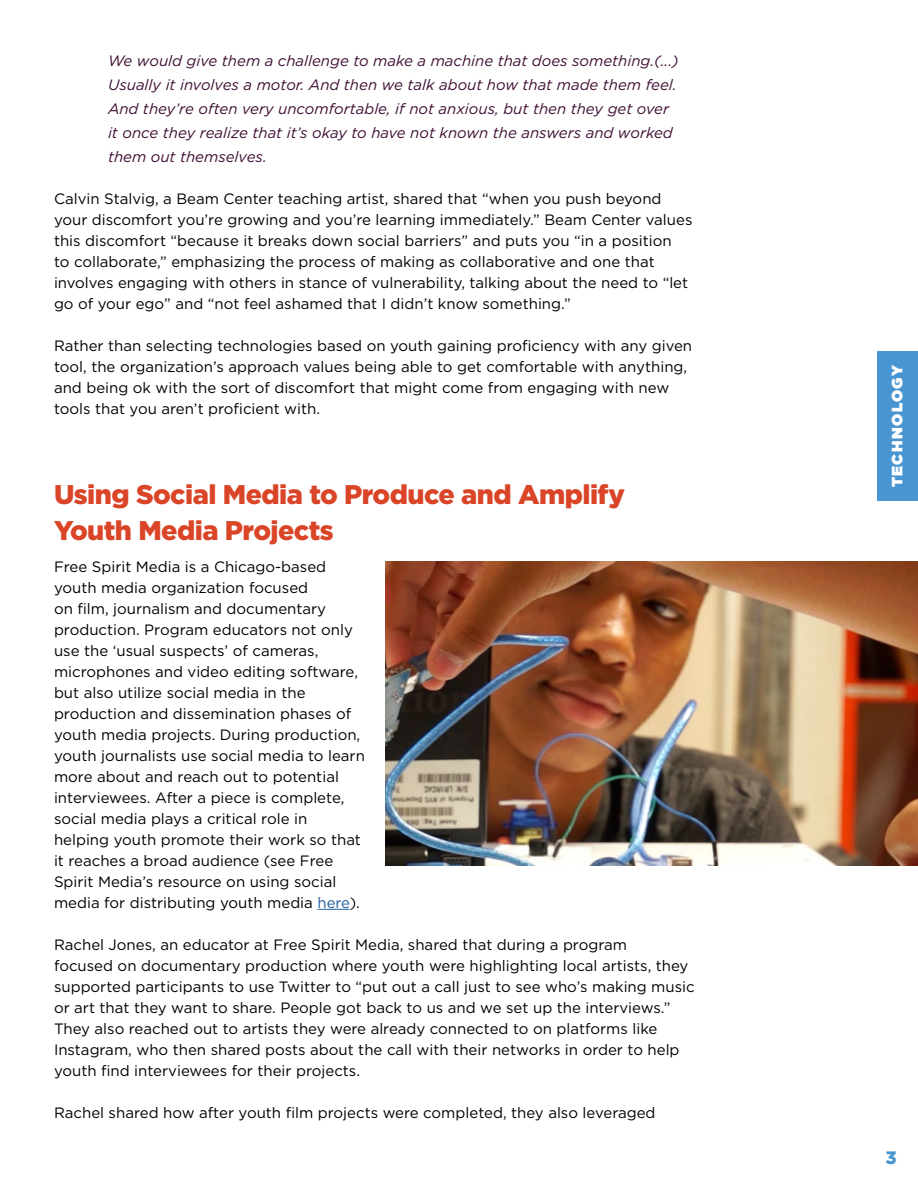
<style>
.page{position:relative;width:918px;height:1188px;background:#fff}
.page>*{position:absolute;margin:0;border:0;box-sizing:border-box;transform-origin:0 0}
.t1{font:900 27px/36px "Gotham";letter-spacing:-.02em;color:#da4427}
.t2{font:900 18px "Gotham";color:#4895d1}
.t3{font:15px/21px "Gotham";color:#000}
.t4{font:italic 15px/24px "Gotham";color:#3e0e34}
.t5{font:900 15px "Gotham";letter-spacing:.1em;color:#fff}
.s1{color:#215e9e}
</style>
<div class="page">
<hr style="left:317px;top:909px;width:33px;height:1px;background:#215e9e">
<img style="left:385px;top:562px;width:533px;height:303px">
<div style="left:878px;top:351px;width:40px;height:150px;background:#4895d1"></div>
<p class="t4" style="left:108px;top:48px;width:572px">We would give them a challenge to make a machine that does something.(...)<br>Usually it involves a motor. And then we talk about how that made them feel.<br>And they’re often very uncomfortable, if not anxious, but then they get over it once they realize that it’s okay to have not known the answers and worked them out themselves.</p>
<p class="t3" style="left:54px;top:188px;width:640px">Calvin Stalvig, a Beam Center teaching artist, shared that “when you push beyond your discomfort you’re growing and you’re learning immediately.” Beam Center values this discomfort “because it breaks down social barriers” and puts you “in a position<br>to collaborate,” emphasizing the process of making as collaborative and one that involves engaging with others in stance of vulnerability, talking about the need to “let go of your ego” and “not feel ashamed that I didn’t know something.”</p>
<p class="t3" style="left:54px;top:335px;width:640px">Rather than selecting technologies based on youth gaining proficiency with any given tool, the organization’s approach values being able to get comfortable with anything, and being ok with the sort of discomfort that might come from engaging with new tools that you aren’t proficient with.</p>
<h1 class="t1" style="left:54px;top:476px;width:572px">Using Social Media to Produce and Amplify<br>Youth Media Projects</h1>
<p class="t3" style="left:54px;top:556px;width:312px">Free Spirit Media is a Chicago-based youth media organization focused<br>on film, journalism and documentary production. Program educators not only use the ‘usual suspects’ of cameras, microphones and video editing software, but also utilize social media in the production and dissemination phases of youth media projects. During production, youth journalists use social media to learn more about and reach out to potential interviewees. After a piece is complete, social media plays a critical role in helping youth promote their work so that it reaches a broad audience (see Free Spirit Media’s resource on using social media for distributing youth media <span class="s1">here</span>).</p>
<p class="t3" style="left:54px;top:934px;width:642px">Rachel Jones, an educator at Free Spirit Media, shared that during a program<br>focused on documentary production where youth were highlighting local artists, they supported participants to use Twitter to “put out a call just to see who’s making music or art that they want to share. People got back to us and we set up the interviews.” They also reached out to artists they were already connected to on platforms like Instagram, who then shared posts about the call with their networks in order to help youth find interviewees for their projects.</p>
<p class="t3" style="left:54px;top:1102px;width:603px">Rachel shared how after youth film projects were completed, they also leveraged</p>
<p class="t5" style="left:886px;top:487px;width:124px;rotate:-90deg">TECHNOLOGY</p>
<p class="t2" style="left:885px;top:1145px;width:13px">3</p>
</div>
